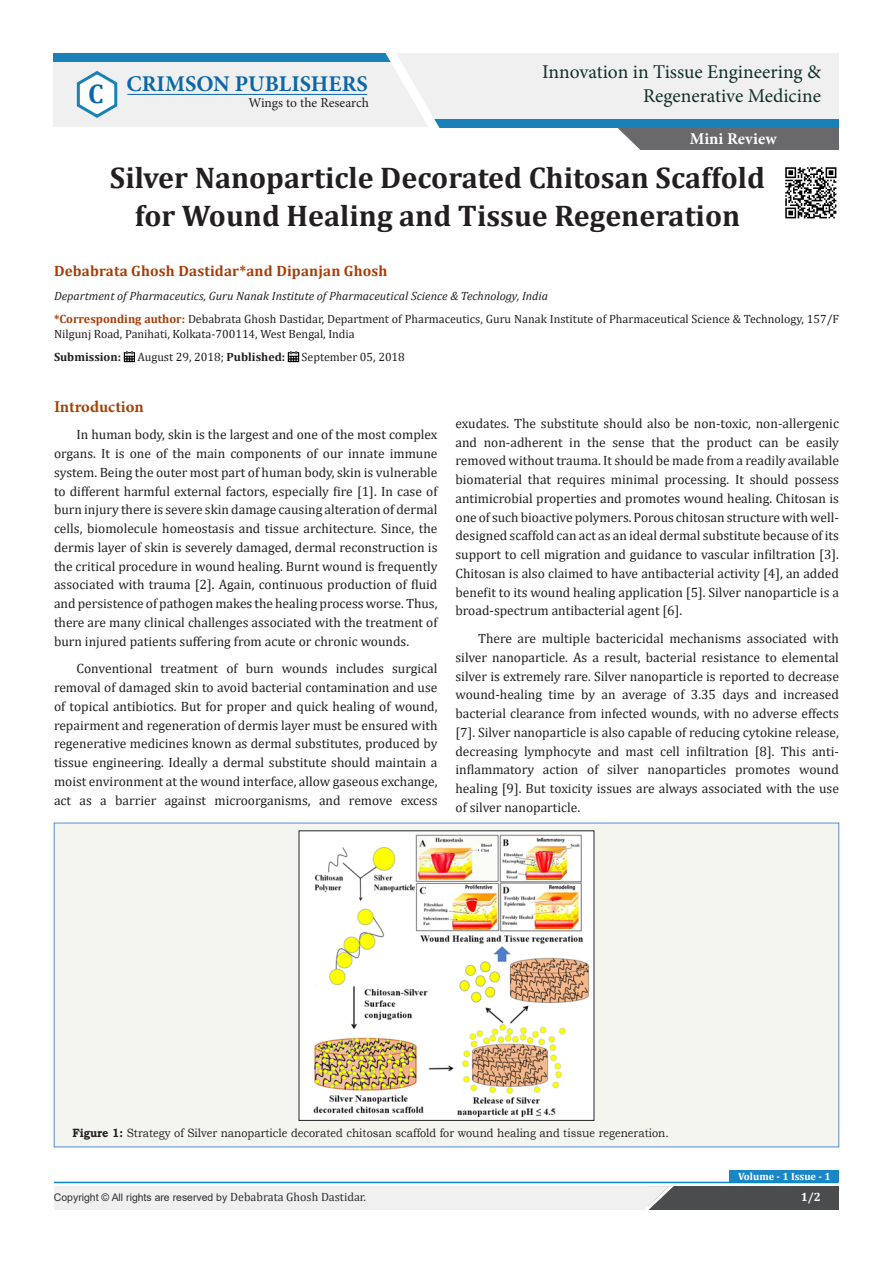
<style>
.page{position:relative;width:893px;height:1263px;background:#fff}
.page>*{position:absolute;margin:0;border:0;box-sizing:border-box;transform-origin:0 0}
.t1{font:700 30px/37.5px "Cambria";color:#231f20;text-align:center}
.t2{font:700 27px "Cambria";color:#0b67a8}
.t3{font:700 22.5px "Minion Pro";color:#0b67a8}
.t4{font:19.5px "Minion Pro";color:#12302b}
.t5{font:700 16.5px "Minion Pro";letter-spacing:-.005em;color:#a14307}
.t6{font:700 16.5px "Minion Pro";letter-spacing:.005em;color:#fff}
.t7{font:700 15px "Cambria";letter-spacing:.01em;color:#a73d07}
.t8{font:13.5px/18.8px "Cambria";color:#231f20;text-align:justify}
.t9{font:13.5px "Minion Pro";color:#231f20}
.t10{font:12px/14.4px "Cambria";color:#231f20}
.t11{font:12px "Bookman Old Style";color:#231f20;scale:.91 1}
.t12{font:italic 12px "Cambria";color:#231f20}
.t13{font:700 12px "Cambria";color:#231f20}
.t14{font:700 12px "Cambria";color:#fff}
.t15{font:10.5px "Arial";color:#312f30}
.t16{font:700 10.5px "Cambria";color:#fff}
.s1{font-weight:700;color:#a73d07}
.s2{font-weight:700}
.s3{font-family:"Cambria";font-size:12px}
</style>
<div class="page">
<svg style="left:124px;top:351px;width:11px;height:11px"></svg>
<svg style="left:288px;top:351px;width:11px;height:11px"></svg>
<div style="left:615px;top:127px;width:224px;height:23px;background:#69696c"></div>
<svg style="left:615px;top:128px;width:25px;height:22px"></svg>
<div style="left:54px;top:54px;width:785px;height:73px;background:#f0f0f0"></div>
<svg style="left:76px;top:71px;width:42px;height:47px"></svg>
<hr style="left:127px;top:94px;width:240px;height:1px;background:#0b67a8">
<div style="left:430px;top:119px;width:409px;height:9px;background:#1981b8"></div>
<div style="left:54px;top:54px;width:338px;height:8px;background:#1981b8"></div>
<svg style="left:344px;top:53px;width:111px;height:75px"></svg>
<div style="left:647px;top:1186px;width:192px;height:23px;background:#4b4c4d"></div>
<div style="left:54px;top:1186px;width:593px;height:23px;background:#f0f0f0"></div>
<svg style="left:639px;top:1181px;width:41px;height:29px"></svg>
<hr style="left:54px;top:1182px;width:784px;height:1px;background:#0b88c4">
<div style="left:730px;top:1170px;width:109px;height:12px;background:#1b86c6"></div>
<img style="left:785px;top:167px;width:52px;height:52px">
<div style="left:54px;top:823px;width:785px;height:324px;background:#f5f5f0"></div>
<img style="left:301px;top:833px;width:291px;height:285px">
<p class="t4" style="left:542px;top:59px;width:280px">Innovation in Tissue Engineering &amp;</p>
<p class="t3" style="left:126px;top:68px;width:243px">CRIMSON PUBLISHERS</p>
<p class="t9" style="left:248px;top:94px;width:122px">Wings to the Research</p>
<p class="t2" style="left:88px;top:74px;width:17px">C</p>
<p class="t4" style="left:643px;top:82px;width:179px">Regenerative Medicine</p>
<p class="t6" style="left:690px;top:127px;width:89px">Mini Review</p>
<p class="t1" style="left:110px;top:158px;width:656px">Silver Nanoparticle Decorated Chitosan Scaffold for Wound Healing and Tissue Regeneration</p>
<p class="t7" style="left:54px;top:261px;width:335px">Debabrata Ghosh Dastidar*and Dipanjan Ghosh</p>
<p class="t12" style="left:54px;top:287px;width:496px">Department of Pharmaceutics, Guru Nanak Institute of Pharmaceutical Science &amp; Technology, India</p>
<p class="t10" style="left:54px;top:312px;width:786px"><span class="s1">*Corresponding author:</span> Debabrata Ghosh Dastidar, Department of Pharmaceutics, Guru Nanak Institute of Pharmaceutical Science &amp; Technology, 157/F<br>Nilgunj Road, Panihati, Kolkata-700114, West Bengal, India</p>
<p class="t13" style="left:54px;top:348px;width:69px">Submission:</p>
<p class="t10" style="left:137px;top:350px;width:149px">August 29, 2018; <span class="s2">Published:</span></p>
<p class="t10" style="left:302px;top:350px;width:105px">September 05, 2018</p>
<p class="t5" style="left:54px;top:395px;width:91px">Introduction</p>
<p class="t8" style="left:54px;top:425px;width:385px;text-indent:22px">In human body, skin is the largest and one of the most complex organs. It is one of the main components of our innate immune system. Being the outer most part of human body, skin is vulnerable to different harmful external factors, especially fire [1]. In case of burn injury there is severe skin damage causing alteration of dermal cells, biomolecule homeostasis and tissue architecture. Since, the dermis layer of skin is severely damaged, dermal reconstruction is the critical procedure in wound healing. Burnt wound is frequently associated with trauma [2]. Again, continuous production of fluid and persistence of pathogen makes the healing process worse. Thus, there are many clinical challenges associated with the treatment of burn injured patients suffering from acute or chronic wounds.</p>
<p class="t8" style="left:54px;top:659px;width:385px;text-indent:22px">Conventional treatment of burn wounds includes surgical removal of damaged skin to avoid bacterial contamination and use of topical antibiotics. But for proper and quick healing of wound, repairment and regeneration of dermis layer must be ensured with regenerative medicines known as dermal substitutes, produced by tissue engineering. Ideally a dermal substitute should maintain a moist environment at the wound interface, allow gaseous exchange, act as a barrier against microorganisms, and remove excess</p>
<p class="t8" style="left:455px;top:414px;width:385px">exudates. The substitute should also be non-toxic, non-allergenic and non-adherent in the sense that the product can be easily removed without trauma. It should be made from a readily available biomaterial that requires minimal processing. It should possess antimicrobial properties and promotes wound healing. Chitosan is one of such bioactive polymers. Porous chitosan structure with well&shy;designed scaffold can act as an ideal dermal substitute because of its support to cell migration and guidance to vascular infiltration [3].<br>Chitosan is also claimed to have antibacterial activity [4], an added benefit to its wound healing application [5]. Silver nanoparticle is a broad-spectrum antibacterial agent [6].</p>
<p class="t8" style="left:455px;top:629px;width:385px;text-indent:22px">There are multiple bactericidal mechanisms associated with silver nanoparticle. As a result, bacterial resistance to elemental silver is extremely rare. Silver nanoparticle is reported to decrease wound-healing time by an average of 3.35 days and increased bacterial clearance from infected wounds, with no adverse effects [7]. Silver nanoparticle is also capable of reducing cytokine release, decreasing lymphocyte and mast cell infiltration [8]. This anti&shy;inflammatory action of silver nanoparticles promotes wound healing [9]. But toxicity issues are always associated with the use of silver nanoparticle.</p>
<p class="t11" style="left:72px;top:1125px;width:657px"><span class="s2">Figure 1:</span> Strategy of Silver nanoparticle decorated chitosan scaffold for wound healing and tissue regeneration.</p>
<p class="t16" style="left:738px;top:1169px;width:94px">Volume - 1 Issue - 1</p>
<p class="t15" style="left:54px;top:1190px;width:314px">Copyright © All rights are reserved by <span class="s3">Debabrata Ghosh Dastidar.</span></p>
<p class="t14" style="left:801px;top:1189px;width:22px">1/2</p>
</div>
